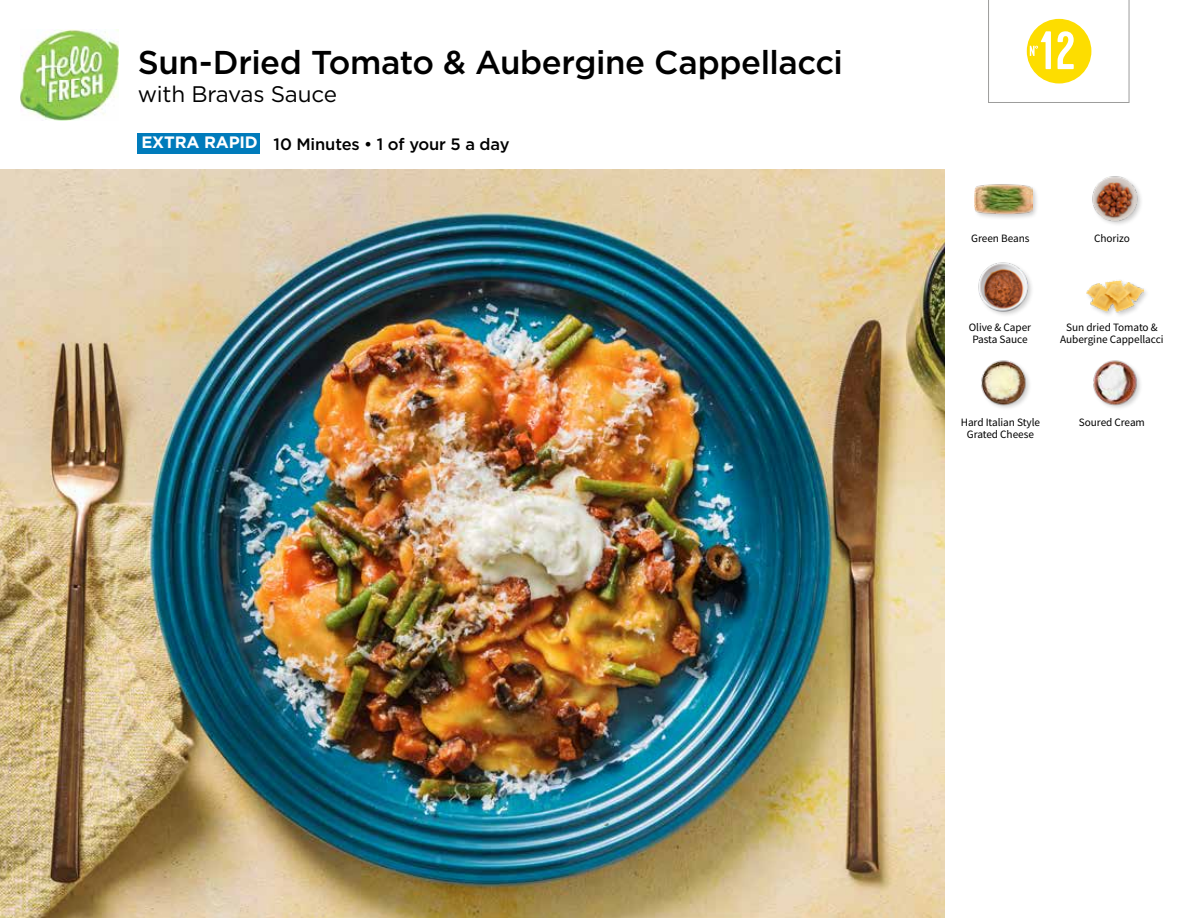
<style>
.page{position:relative;width:1188px;height:918px;background:#fff}
.page>*{position:absolute;margin:0;border:0;box-sizing:border-box;transform-origin:0 0}
.t1{font:54px "Kapra";color:#fff}
.t2{font:500 33px "Gotham";letter-spacing:-.015em;color:#000}
.t3{font:22.5px "Gotham";letter-spacing:-.01em;color:#000}
.t4{font:500 16.5px "Gotham";letter-spacing:-.01em;color:#000}
.t5{font:700 16.5px "Gotham";letter-spacing:-.01em;color:#fff}
.t6{font:11.25px/12px "Source Sans Pro";letter-spacing:-.005em;color:#000;text-align:center}
</style>
<div class="page">
<img style="left:21px;top:30px;width:97px;height:90px">
<img style="left:0;top:170px;width:945px;height:748px">
<img style="left:1092px;top:176px;width:49px;height:48px">
<div style="left:973px;top:183px;width:66px;height:38px;background:#000;opacity:.2"></div>
<img style="left:975px;top:183px;width:57px;height:38px">
<div style="left:1085px;top:279px;width:65px;height:39px;background:#000;opacity:.2"></div>
<img style="left:1086px;top:279px;width:58px;height:39px">
<img style="left:978px;top:262px;width:54px;height:53px">
<img style="left:1093px;top:360px;width:48px;height:48px">
<img style="left:981px;top:360px;width:49px;height:48px">
<div style="left:137px;top:133px;width:123px;height:20px;background:#007bbb"></div>
<svg style="left:988px;top:0;width:141px;height:103px"></svg>
<h2 class="t2" style="left:138px;top:41px;width:707px">Sun-Dried Tomato &amp; Aubergine Cappellacci</h2>
<h3 class="t3" style="left:138px;top:82px;width:201px">with Bravas Sauce</h3>
<h3 class="t5" style="left:141px;top:131px;width:118px">EXTRA RAPID</h3>
<h3 class="t4" style="left:274px;top:133px;width:237px">10 Minutes • 1 of your 5 a day</h3>
<h1 class="t1" style="left:1040px;top:19px;width:37px">12</h1>
<p class="t6" style="left:971px;top:232px;width:60px">Green Beans</p>
<p class="t6" style="left:1094px;top:232px;width:37px">Chorizo</p>
<p class="t6" style="left:969px;top:321px;width:64px">Olive &amp; Caper<br>Pasta Sauce</p>
<p class="t6" style="left:1060px;top:321px;width:105px">Sun dried Tomato &amp;<br>Aubergine Cappellacci</p>
<p class="t6" style="left:961px;top:416px;width:81px">Hard Italian Style</p>
<p class="t6" style="left:1079px;top:416px;width:68px">Soured Cream</p>
<p class="t6" style="left:967px;top:428px;width:69px">Grated Cheese</p>
</div>
